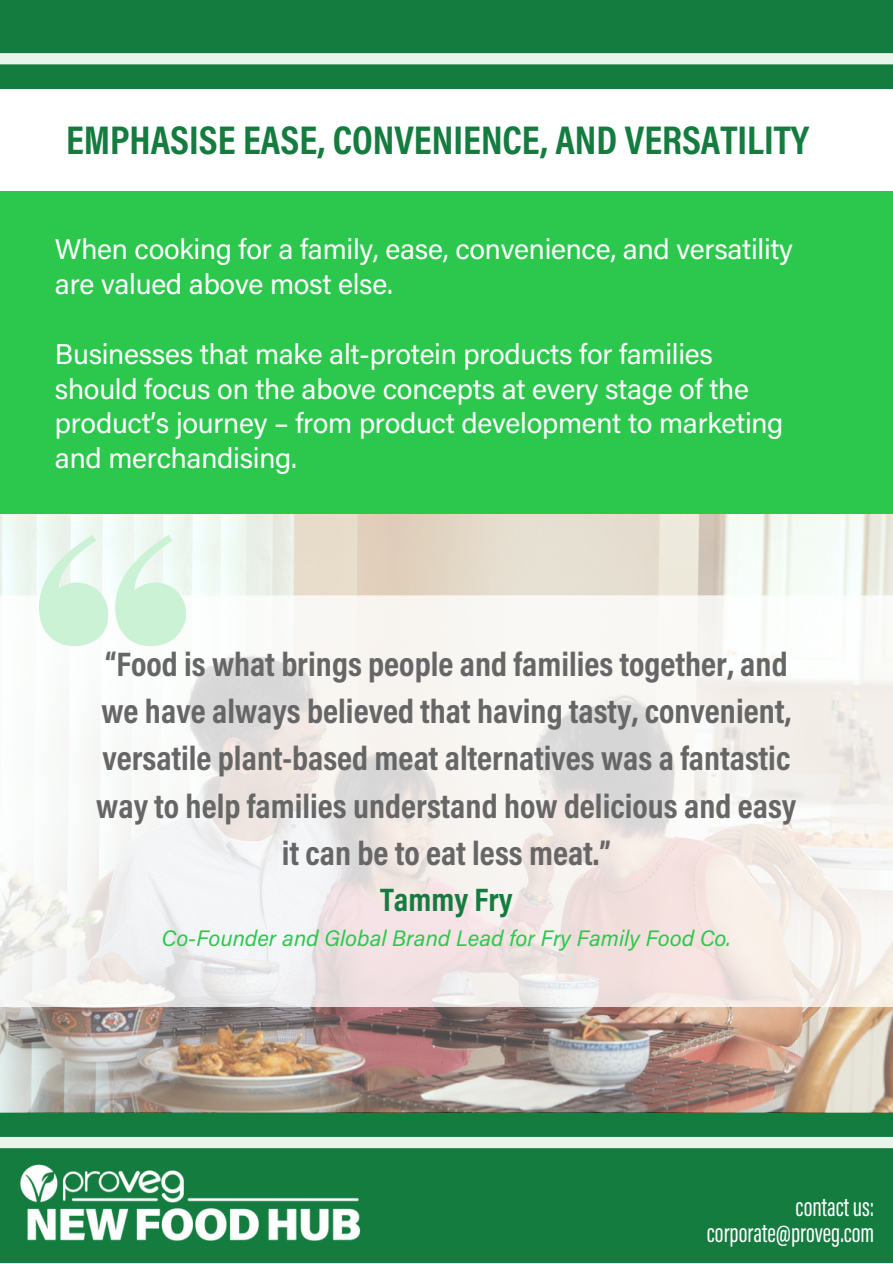
<style>
.page{position:relative;width:893px;height:1264px;background:#fff}
.page>*{position:absolute;margin:0;border:0;box-sizing:border-box;transform-origin:0 0}
.t1{font:700 40.5px "Acumin Pro Cond";color:#147c3f}
.t2{font:700 34.35px/47.2px "Acumin Pro Cond";color:#666;text-align:center}
.t3{font:700 32.85px "Acumin Pro Cond";color:#147c3f}
.t4{font:28.5px/34.8px "Acumin Pro";letter-spacing:-.01em;color:#fff}
.t5{font:27px "Acumin Pro Extra Cond";color:#fff}
.t6{font:italic 22.35px "Acumin Pro";color:#2cc84d}
</style>
<div class="page">
<div style="left:0;top:1112px;width:892px;height:150px;background:#147c3f"></div>
<div style="left:0;top:1136px;width:892px;height:12px;background:#e9f5eb"></div>
<img style="left:4px;top:1148px;width:380px;height:93px">
<div style="left:0;top:0;width:892px;height:89px;background:#147c3f"></div>
<div style="left:0;top:53px;width:892px;height:11px;background:#e9f5eb"></div>
<img style="left:0;top:513px;width:892px;height:599px">
<svg style="left:0;top:595px;width:892px;height:412px;fill:#f6f3f0"></svg>
<svg style="left:39px;top:535px;width:69px;height:111px"></svg>
<svg style="left:115px;top:535px;width:71px;height:111px"></svg>
<div style="left:0;top:191px;width:892px;height:322px;background:#2cc84d"></div>
<p class="t1" style="left:66px;top:125px;width:744px">EMPHASISE EASE, CONVENIENCE, AND VERSATILITY</p>
<p class="t4" style="left:55px;top:235px;width:739px">When cooking for a family, ease, convenience, and versatility are valued above most else.</p>
<p class="t4" style="left:55px;top:339px;width:659px">Businesses that make alt-protein products for families</p>
<p class="t4" style="left:55px;top:374px;width:730px">should focus on the above concepts at every stage of the product’s journey – from product development to marketing and merchandising.</p>
<p class="t2" style="left:96px;top:644px;width:701px">“Food is what brings people and families together, and we have always believed that having tasty, convenient, versatile plant-based meat alternatives was a fantastic way to help families understand how delicious and easy it can be to eat less meat.”</p>
<p class="t3" style="left:380px;top:886px;width:134px">Tammy Fry</p>
<p class="t6" style="left:162px;top:929px;width:570px">Co-Founder and Global Brand Lead for Fry Family Food Co.</p>
<p class="t5" style="left:795px;top:1196px;width:80px">contactus:</p>
<p class="t5" style="left:706px;top:1222px;width:169px">corporate@proveg.com</p>
</div>
